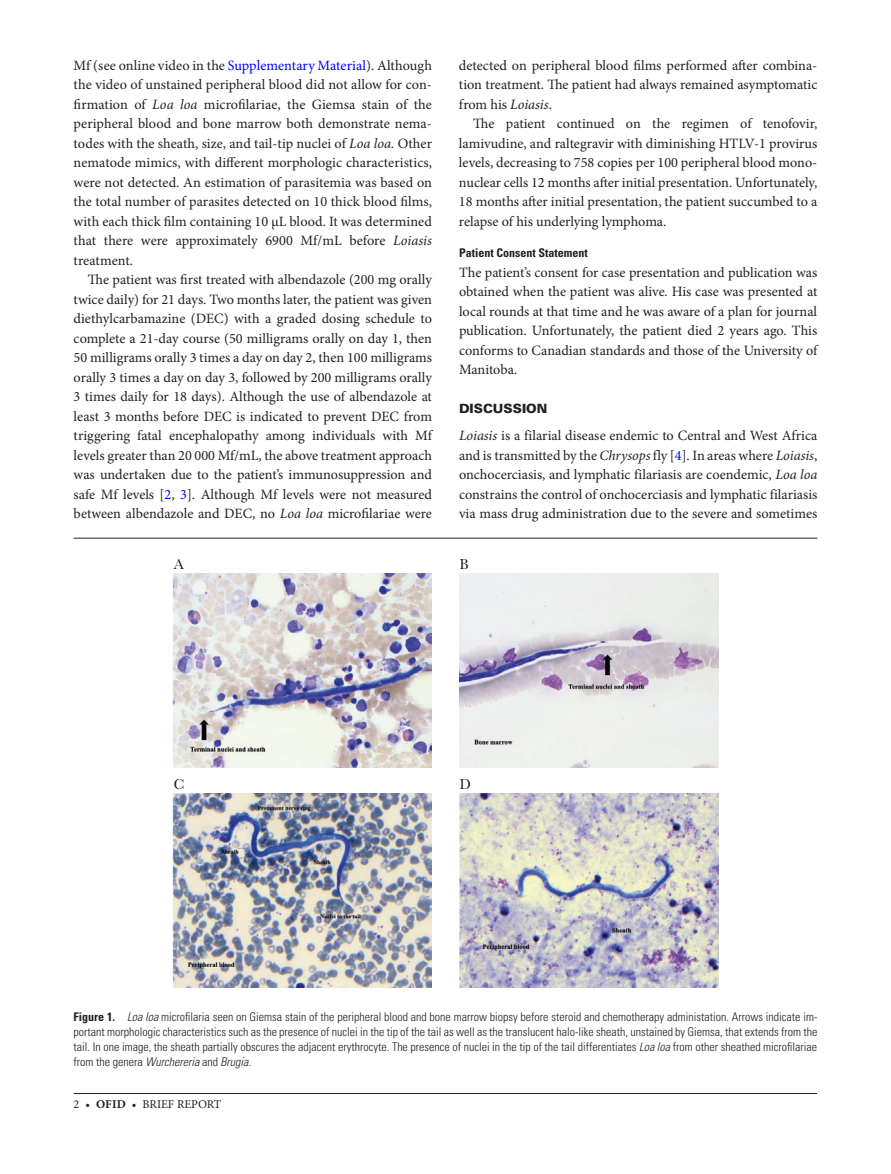
<style>
.page{position:relative;width:891px;height:1174px;background:#fff}
.page>*{position:absolute;margin:0;border:0;box-sizing:border-box;transform-origin:0 0}
.t1{font:15px "Baskerville MT Std";color:#231f20}
.t2{font:14.25px/19.5px "Minion Pro";color:#231f20;text-align:justify}
.t3{font:900 12.75px "Univers LT Std";color:#231f20}
.t4{font:300 condensed 12px/15px "Univers LT Std";color:#231f20;text-align:justify}
.t5{font:700 condensed 12px "Univers LT Std";color:#231f20}
.t6{font:12px "Minion Pro";color:#231f20}
.s1{color:#00f}
.s2{font-style:italic}
.s3{font-weight:700}
</style>
<div class="page">
<hr style="left:74px;top:1093px;width:743px;height:1px;background:#231f20">
<hr style="left:74px;top:538px;width:743px;height:1px;background:#231f20">
<img style="left:172px;top:574px;width:260px;height:194px">
<img style="left:459px;top:574px;width:260px;height:194px">
<img style="left:172px;top:793px;width:260px;height:195px">
<img style="left:459px;top:793px;width:260px;height:195px">
<p class="t2" style="left:74px;top:55px;width:360px">Mf (see online video in the <span class="s1">Supplementary Material</span>). Although the video of unstained peripheral blood did not allow for con&shy;firmation of <span class="s2">Loa loa</span> microfilariae, the Giemsa stain of the peripheral blood and bone marrow both demonstrate nema&shy;todes with the sheath, size, and tail-tip nuclei of <span class="s2">Loa loa.</span> Other nematode mimics, with different morphologic characteristics, were not detected. An estimation of parasitemia was based on the total number of parasites detected on 10 thick blood films, with each thick film containing 10 µL blood. It was determined that there were approximately 6900 Mf/mL before <span class="s2">Loiasis </span>treatment.</p>
<p class="t2" style="left:74px;top:270px;width:360px;text-indent:14px">The patient was first treated with albendazole (200 mg orally twice daily) for 21 days. Two months later, the patient was given diethylcarbamazine (DEC) with a graded dosing schedule to complete a 21-day course (50 milligrams orally on day 1, then 50 milligrams orally 3 times a day on day 2, then 100 milligrams orally 3 times a day on day 3, followed by 200 milligrams orally 3 times daily for 18 days). Although the use of albendazole at least 3 months before DEC is indicated to prevent DEC from triggering fatal encephalopathy among individuals with Mf levels greater than 20 000 Mf/mL, the above treatment approach was undertaken due to the patient’s immunosuppression and safe Mf levels [<span class="s1">2</span>, <span class="s1">3</span>]. Although Mf levels were not measured between albendazole and DEC, no <span class="s2">Loa loa</span> microfilariae were</p>
<p class="t1" style="left:174px;top:555px;width:12px">A</p>
<p class="t2" style="left:459px;top:55px;width:360px">detected on peripheral blood films performed after combina&shy;tion treatment. The patient had always remained asymptomatic from his <span class="s2">Loiasis</span>.</p>
<p class="t2" style="left:459px;top:114px;width:360px;text-indent:14px">The patient continued on the regimen of tenofovir, lamivudine, and raltegravir with diminishing HTLV-1 provirus levels, decreasing to 758 copies per 100 peripheral blood mono&shy;nuclear cells 12 months after initial presentation. Unfortunately, 18 months after initial presentation, the patient succumbed to a relapse of his underlying lymphoma.</p>
<p class="t5" style="left:459px;top:246px;width:130px">Patient Consent Statement</p>
<p class="t2" style="left:459px;top:262px;width:360px">The patient’s consent for case presentation and publication was obtained when the patient was alive. His case was presented at local rounds at that time and he was aware of a plan for journal publication. Unfortunately, the patient died 2 years ago. This conforms to Canadian standards and those of the University of Manitoba.</p>
<p class="t3" style="left:459px;top:401px;width:90px">DISCUSSION</p>
<p class="t2" style="left:459px;top:426px;width:360px"><span class="s2">Loiasis</span> is a filarial disease endemic to Central and West Africa and is transmitted by the <span class="s2">Chrysops</span> fly [<span class="s1">4</span>]. In areas where <span class="s2">Loiasis</span>, onchocerciasis, and lymphatic filariasis are coendemic, <span class="s2">Loa loa </span>constrains the control of onchocerciasis and lymphatic filariasis via mass drug administration due to the severe and sometimes</p>
<p class="t1" style="left:459px;top:555px;width:11px">B</p>
<p class="t1" style="left:174px;top:775px;width:12px">C</p>
<p class="t1" style="left:459px;top:775px;width:13px">D</p>
<p class="t4" style="left:74px;top:1010px;width:745px"><span class="s3">Figure 1.</span> <span class="s2">Loa loa</span> microfilaria seen on Giemsa stain of the peripheral blood and bone marrow biopsy before steroid and chemotherapy administation. Arrows indicate im&shy;portant morphologic characteristics such as the presence of nuclei in the tip of the tail as well as the translucent halo-like sheath, unstained by Giemsa, that extends from the tail. In one image, the sheath partially obscures the adjacent erythrocyte. The presence of nuclei in the tip of the tail differentiates <span class="s2">Loa loa</span> from other sheathed microfilariae from the genera <span class="s2">Wurchereria</span> and <span class="s2">Brugia.</span></p>
<p class="t6" style="left:74px;top:1096px;width:149px">2 • <span class="s3">ofid</span> • BRIEF REPORT</p>
</div>
